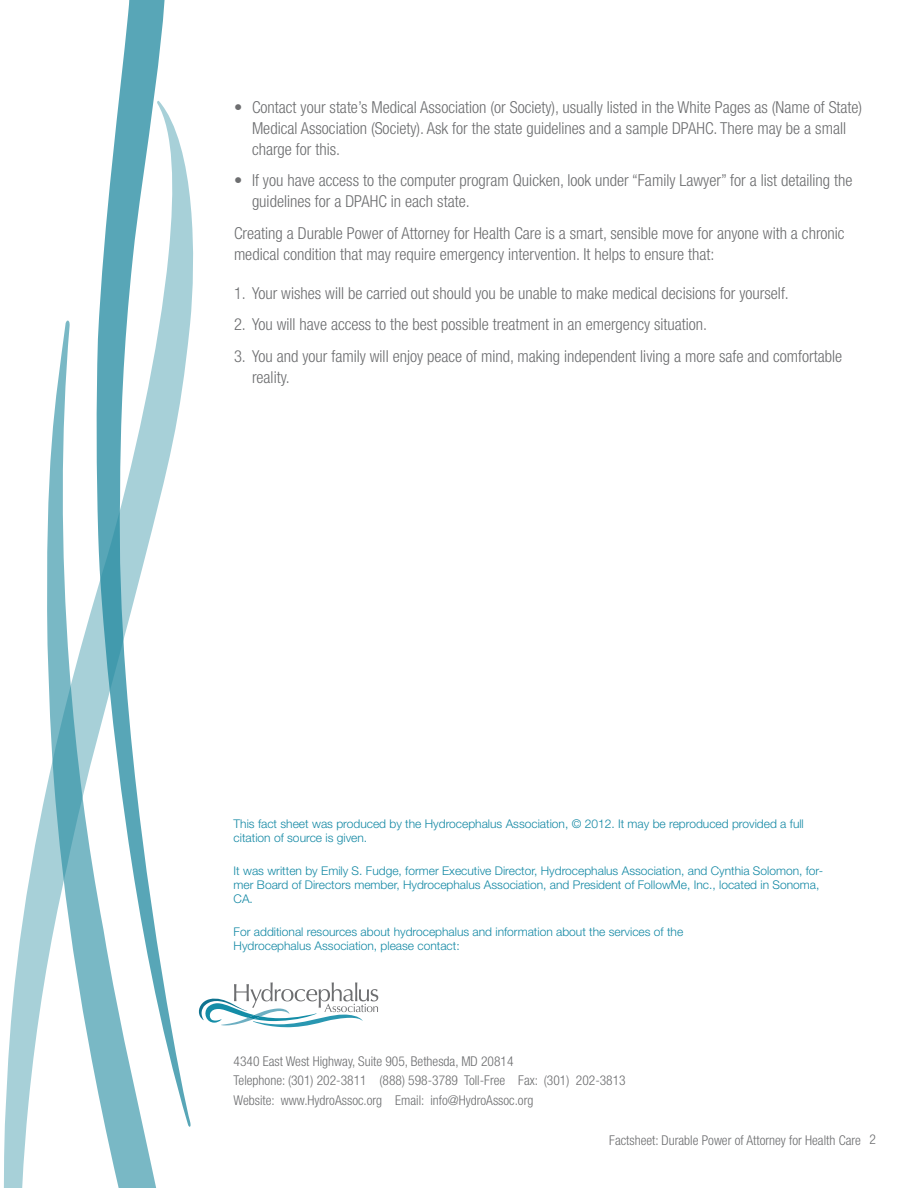
<style>
.page{position:relative;width:918px;height:1188px;background:#fff}
.page>*{position:absolute;margin:0;border:0;box-sizing:border-box;transform-origin:0 0}
.t1{font:300 condensed 16.5px/21px "Helvetica Neue LT Std";color:#6d6e70}
.t2{font:300 condensed 13.5px/19.5px "Helvetica Neue LT Std";color:#6d6e70}
.t3{font:300 12px/14.4px "Helvetica Neue LT Std";color:#1388a4}
</style>
<div class="page">
<svg style="left:219px;top:982px;width:159px;height:45px"></svg>
<svg style="left:119px;top:0;width:46px;height:100px;fill:#58a6b7"></svg>
<svg style="left:3px;top:100px;width:190px;height:1088px"></svg>
<svg style="left:45px;top:319px;width:174px;height:869px"></svg>
<p class="t1" style="left:252px;top:96px;width:612px;text-indent:-18px">• Contact your state’s Medical Association (or Society), usually listed in the White Pages as (Name of State)<br>Medical Association (Society). Ask for the state guidelines and a sample DPAHC. There may be a small charge for this.</p>
<p class="t1" style="left:252px;top:170px;width:602px;text-indent:-18px">• If you have access to the computer program Quicken, look under “Family Lawyer” for a list detailing the guidelines for a DPAHC in each state.</p>
<p class="t1" style="left:234px;top:222px;width:612px">Creating a Durable Power of Attorney for Health Care is a smart, sensible move for anyone with a chronic medical condition that may require emergency intervention. It helps to ensure that:</p>
<p class="t1" style="left:234px;top:282px;width:556px">1. Your wishes will be carried out should you be unable to make medical decisions for yourself.</p>
<p class="t1" style="left:234px;top:314px;width:475px">2. You will have access to the best possible treatment in an emergency situation.</p>
<p class="t1" style="left:252px;top:345px;width:592px;text-indent:-18px">3. You and your family will enjoy peace of mind, making independent living a more safe and comfortable reality.</p>
<p class="t3" style="left:234px;top:816px;width:572px">This fact sheet was produced by the Hydrocephalus Association, © 2012. It may be reproduced provided a full citation of source is given.</p>
<p class="t3" style="left:234px;top:863px;width:591px">It was written by Emily S. Fudge, former Executive Director, Hydrocephalus Association, and Cynthia Solomon, for&shy;mer Board of Directors member, Hydrocephalus Association, and President of FollowMe, Inc., located in Sonoma,<br>CA.</p>
<p class="t3" style="left:234px;top:924px;width:451px">For additional resources about hydrocephalus and information about the services of the<br>Hydrocephalus Association, please contact:</p>
<p class="t2" style="left:234px;top:1051px;width:394px">4340 East West Highway, Suite 905, Bethesda, MD 20814<br>Telephone: (301) 202-3811 (888) 598-3789 Toll-Free Fax: (301) 202-3813<br>Website: www.HydroAssoc.org Email: info@HydroAssoc.org</p>
<p class="t2" style="left:609px;top:1130px;width:268px">Factsheet: Durable Power of Attorney for Health Care 2</p>
</div>
